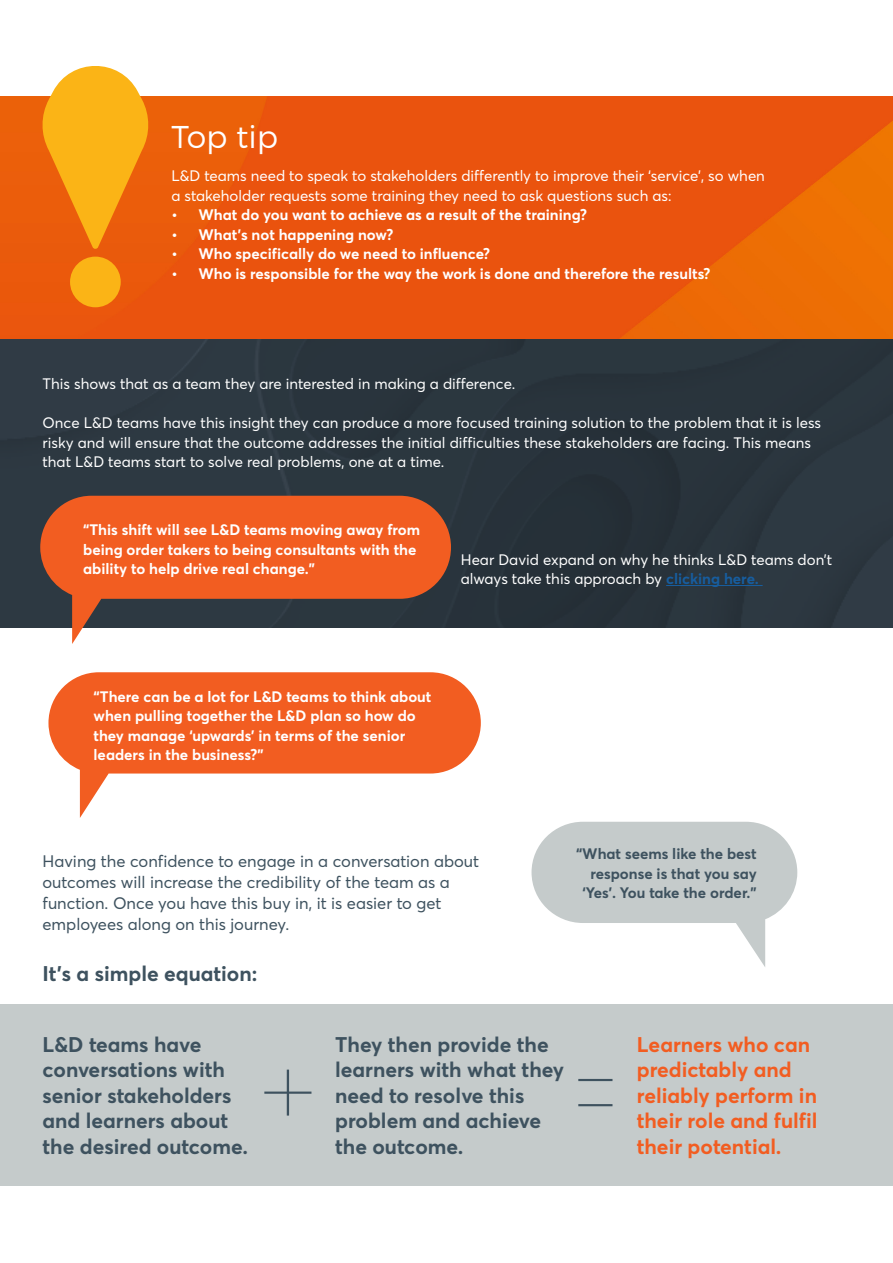
<style>
.page{position:relative;width:893px;height:1263px;background:#fff}
.page>*{position:absolute;margin:0;border:0;box-sizing:border-box;transform-origin:0 0}
.t1{font:300 31.5px "Montserrat";color:#fff}
.t2{font:700 21px/25.5px "Averta";color:#3e525f}
.t3{font:700 21px/25.5px "Averta";color:#f25d21}
.t4{font:16.5px/21px "Averta";color:#3e525f}
.t5{font:15px/19.5px "Averta";color:#fff}
.t6{font:700 15px/19.5px "Averta";color:#fff}
.t7{font:700 15px/19.5px "Averta";color:#3e525f;text-align:right}
.s1{font-weight:700;color:#175d9e}
</style>
<div class="page">
<div style="left:0;top:338px;width:893px;height:290px;background:#2b363f"></div>
<img style="left:0;top:97px;width:893px;height:241px">
<div style="left:0;top:1004px;width:893px;height:182px;background:#c5cbcb"></div>
<svg style="left:40px;top:66px;width:110px;height:183px;background:#f59c22"></svg>
<div style="left:70px;top:257px;width:51px;height:50px;background:#fbb416;border-radius:50%"></div>
<svg style="left:48px;top:672px;width:433px;height:146px;fill:#f25d21"></svg>
<svg style="left:531px;top:822px;width:266px;height:145px"></svg>
<svg style="left:40px;top:496px;width:411px;height:148px;background:#c6653f"></svg>
<hr style="left:666px;top:585px;width:97px;height:1px;background:#175d9e">
<svg style="left:264px;top:1069px;width:47px;height:46px"></svg>
<hr style="left:578px;top:1079px;width:34px;height:2px;background:#3e525f">
<hr style="left:578px;top:1104px;width:34px;height:2px;background:#3e525f">
<p class="t1" style="left:171px;top:118px;width:108px">Top tip</p>
<p class="t5" style="left:171px;top:166px;width:595px">L&amp;D teams need to speak to stakeholders differently to improve their ‘service’, so when a stakeholder requests some training they need to ask questions such as:</p>
<p class="t6" style="left:171px;top:205px;width:417px">• What do you want to achieve as a result of the training?</p>
<p class="t6" style="left:171px;top:224px;width:223px">• What’s not happening now?</p>
<p class="t6" style="left:171px;top:244px;width:320px">• Who specifically do we need to influence?</p>
<p class="t6" style="left:171px;top:263px;width:541px">• Who is responsible for the way the work is done and therefore the results?</p>
<p class="t5" style="left:43px;top:374px;width:474px">This shows that as a team they are interested in making a difference.</p>
<p class="t5" style="left:43px;top:413px;width:780px">Once L&amp;D teams have this insight they can produce a more focused training solution to the problem that it is less risky and will ensure that the outcome addresses the initial difficulties these stakeholders are facing. This means that L&amp;D teams start to solve real problems, one at a time.</p>
<p class="t6" style="left:83px;top:519px;width:339px">“This shift will see L&amp;D teams moving away from being order takers to being consultants with the ability to help drive real change.”</p>
<p class="t5" style="left:461px;top:549px;width:373px">Hear David expand on why he thinks L&amp;D teams don’t always take this approach by <span class="s1">clicking here.</span></p>
<p class="t6" style="left:94px;top:686px;width:339px">“There can be a lot for L&amp;D teams to think about when pulling together the L&amp;D plan so how do they manage ‘upwards’ in terms of the senior leaders in the business?”</p>
<p class="t4" style="left:43px;top:850px;width:438px">Having the confidence to engage in a conversation about outcomes will increase the credibility of the team as a function. Once you have this buy in, it is easier to get employees along on this journey.</p>
<p class="t2" style="left:43px;top:959px;width:216px">It’s a simple equation:</p>
<p class="t7" style="left:576px;top:844px;width:182px">“What seems like the best response is that you say ‘Yes’. You take the order.”</p>
<p class="t2" style="left:43px;top:1031px;width:207px">L&amp;D teams have conversations with senior stakeholders and learners about the desired outcome.</p>
<p class="t2" style="left:335px;top:1031px;width:231px">They then provide the learners with what they need to resolve this problem and achieve the outcome.</p>
<p class="t3" style="left:637px;top:1031px;width:182px">Learners who can predictably and reliably perform in their role and fulfil their potential.</p>
</div>
